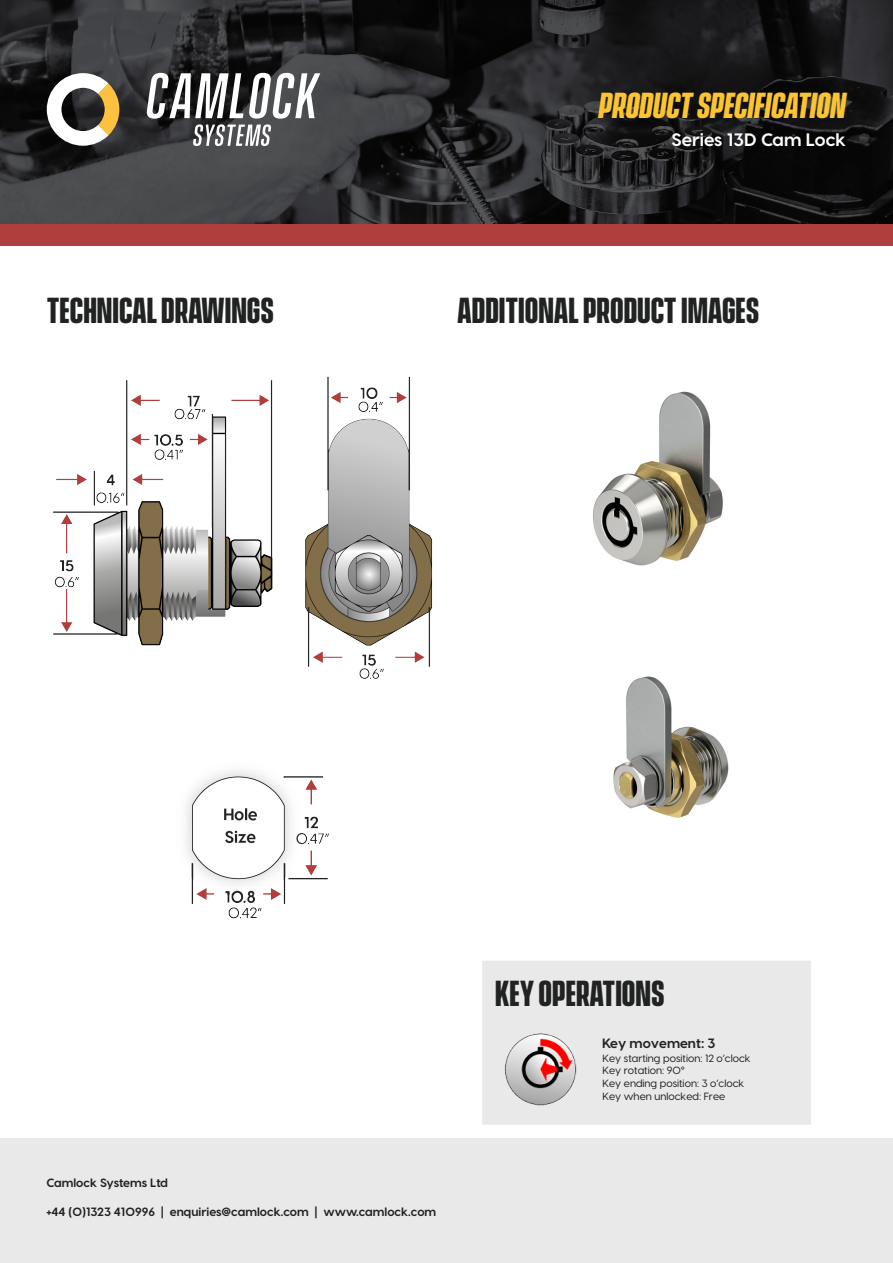
<style>
.page{position:relative;width:893px;height:1263px;background:#fff}
.page>*{position:absolute;margin:0;border:0;box-sizing:border-box;transform-origin:0 0}
.Sub-heading{font:700 33px "Vanguard CF";color:#212222}
.Product_specificatio{font:italic 700 33px "Vanguard CF";color:#fcc431}
.Introduction{font:700 18px "Visby CF";color:#fff}
.Body_copy{font:700 13.5px "Visby CF";color:#212222}
.Body_copy-2{font:700 12px "Visby CF";color:#212222}
.Body_copy-3{font:500 10.5px/12.5px "Visby CF";color:#212222}
</style>
<div class="page">
<div style="left:0;top:1138px;width:893px;height:125px;background:#e9e9e9"></div>
<svg style="left:0;top:0;width:893px;height:224px;background:#252527"></svg>
<div style="left:0;top:224px;width:893px;height:21px;background:#af3e3c"></div>
<svg style="left:47px;top:73px;width:72px;height:73px"></svg>
<svg style="left:146px;top:73px;width:174px;height:73px"></svg>
<div style="left:482px;top:961px;width:329px;height:163px;background:#e9e9e9"></div>
<img style="left:53px;top:376px;width:380px;height:303px">
<img style="left:505px;top:1033px;width:72px;height:73px">
<img style="left:593px;top:391px;width:130px;height:175px">
<img style="left:613px;top:676px;width:116px;height:142px">
<img style="left:186px;top:770px;width:143px;height:149px">
<p class="Product_specificatio" style="left:599px;top:86px;width:248px">PRODUCT SPECIFICATION</p>
<p class="Introduction" style="left:671px;top:128px;width:176px">Series 13D Cam Lock</p>
<p class="Sub-heading" style="left:47px;top:291px;width:229px">TECHNICAL DRAWINGS</p>
<p class="Sub-heading" style="left:457px;top:291px;width:304px">ADDITIONAL PRODUCT IMAGES</p>
<p class="Body_copy-2" style="left:46px;top:1175px;width:123px">Camlock Systems Ltd</p>
<p class="Body_copy-2" style="left:46px;top:1204px;width:391px">+44 (0)1323 410996 | enquiries@camlock.com | www.camlock.com</p>
<p class="Sub-heading" style="left:495px;top:975px;width:171px">KEY OPERATIONS</p>
<p class="Body_copy" style="left:602px;top:1035px;width:115px">Key movement: 3</p>
<p class="Body_copy-3" style="left:602px;top:1052px;width:150px">Key starting position: 12 o’clock<br>Key rotation: 90°<br>Key ending position: 3 o’clock<br>Key when unlocked: Free</p>
</div>
